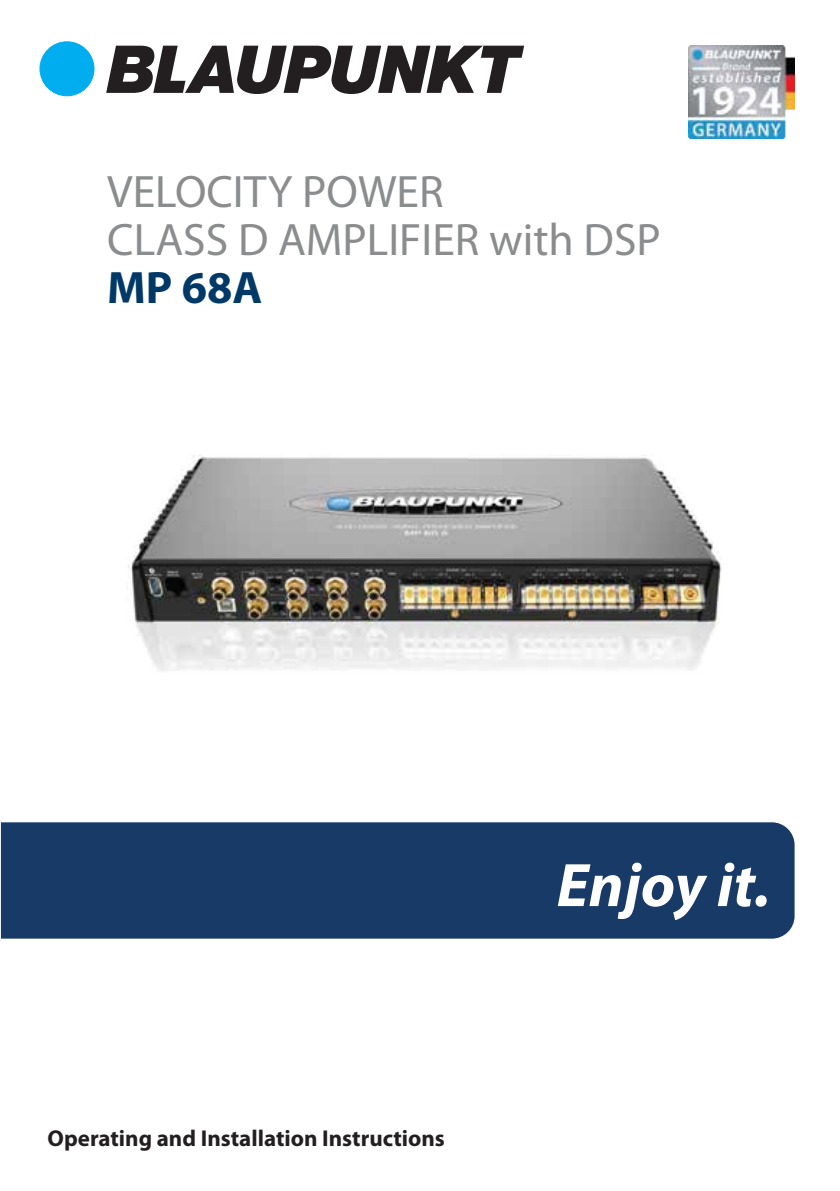
<style>
.page{position:relative;width:840px;height:1191px;background:#fff}
.page>*{position:absolute;margin:0;border:0;box-sizing:border-box;transform-origin:0 0}
.t1{font:45.6px/48.2px "Myriad Pro";color:#8a8c8e}
.t2{font:700 45.6px "Myriad Pro";color:#003968}
.t3{font:700 23px "Myriad Pro";color:#231f20}
</style>
<div class="page">
<div style="left:40px;top:42px;width:54px;height:54px;background:#00aeef;border-radius:50%"></div>
<div style="left:40px;top:42px;width:54px;height:54px;border:1px solid #00aeef;border-radius:50%"></div>
<svg style="left:106px;top:46px;width:418px;height:48px"></svg>
<div style="left:1px;top:822px;width:793px;height:116px;background:#183a66"></div>
<svg style="left:557px;top:862px;width:150px;height:58px"></svg>
<svg style="left:717px;top:862px;width:38px;height:44px"></svg>
<div style="left:755px;top:895px;width:11px;height:11px;background:#fff;border-radius:50%"></div>
<img style="left:128px;top:455px;width:594px;height:216px">
<img style="left:688px;top:46px;width:106px;height:93px">
<h1 class="t1" style="left:107px;top:167px;width:554px">VELOCITY POWER<br>CLASS D AMPLIFIER with DSP</h1>
<h1 class="t2" style="left:107px;top:258px;width:156px">MP 68A</h1>
<p class="t3" style="left:47px;top:1122px;width:399px">Operating and Installation Instructions</p>
</div>
